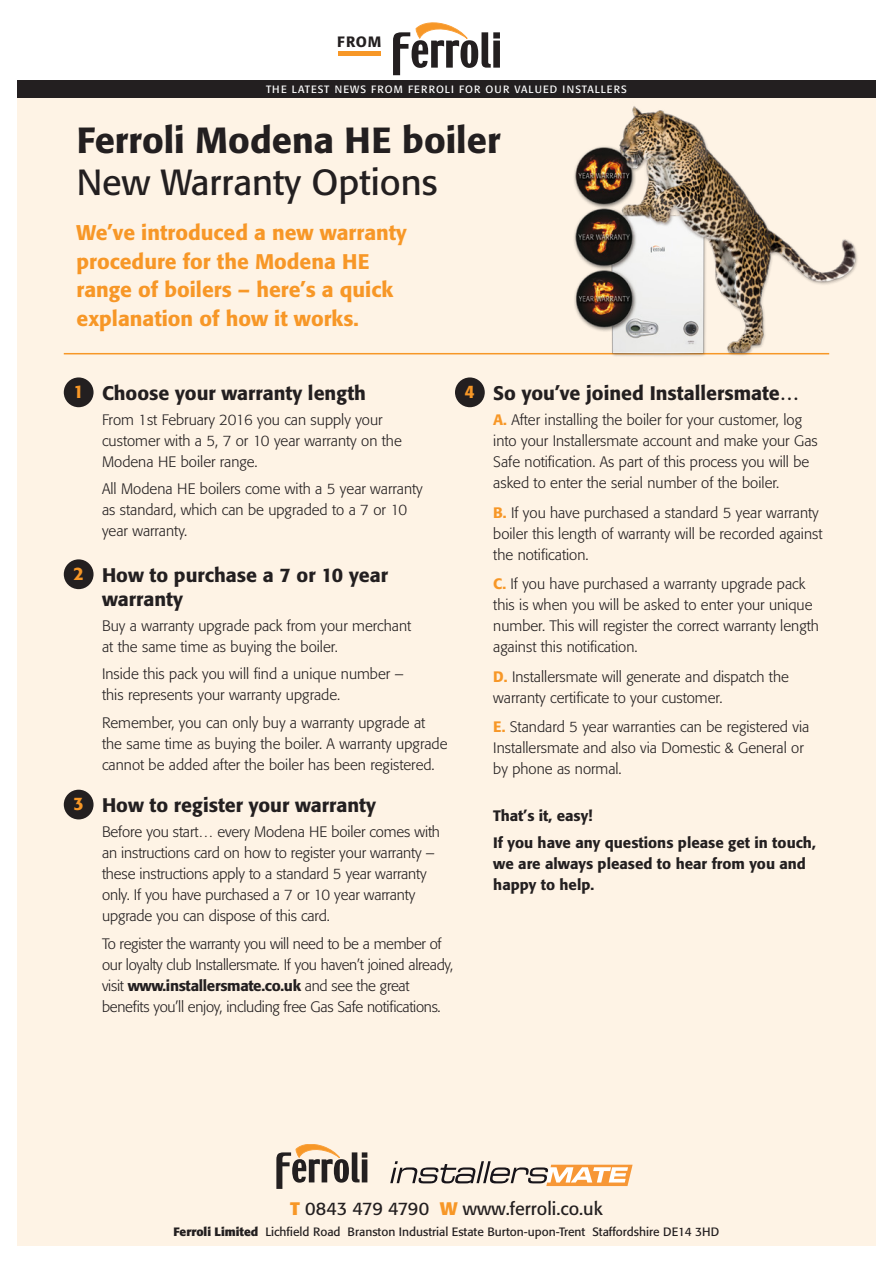
<style>
.page{position:relative;width:893px;height:1263px;background:#fff}
.page>*{position:absolute;margin:0;border:0;box-sizing:border-box;transform-origin:0 0}
.t1{font:500 36px/42px "Formata";color:#231f20}
.t2{font:500 21px/28.5px "Formata";color:#f79727}
.t3{font:500 19.5px/24px "Formata";color:#231f20}
.t4{font:18px "Formata";color:#231f20}
.t5{font:500 18px "Formata";color:#f79727}
.t6{font:300 15px/21px "Formata";color:#231f20}
.t7{font:300 15px/21px "Formata";letter-spacing:-.02em;color:#231f20}
.t8{font:500 15px/21px "Formata";color:#231f20}
.t9{font:500 14.85px "Formata";color:#231f20}
.t10{font:12px "Formata";color:#231f20}
.t11{font:10.5px "Formata";letter-spacing:.1em;color:#fff}
.s1{font-weight:400}
.s2{font-weight:500}
.s3{font-weight:500;color:#f79727}
.s4{font-weight:700;color:#f79727}
.s5{font-weight:700}
</style>
<div class="page">
<div style="left:17px;top:91px;width:859px;height:1155px;background:#fef3e5"></div>
<div style="left:64px;top:377px;width:30px;height:30px;background:#231f20;border-radius:50%"></div>
<div style="left:64px;top:559px;width:30px;height:30px;background:#231f20;border-radius:50%"></div>
<div style="left:64px;top:790px;width:30px;height:29px;background:#231f20;border-radius:50%"></div>
<div style="left:455px;top:377px;width:30px;height:30px;background:#231f20;border-radius:50%"></div>
<svg style="left:276px;top:1144px;width:91px;height:45px"></svg>
<svg style="left:390px;top:1161px;width:243px;height:25px"></svg>
<hr style="left:64px;top:353px;width:765px;height:1px;background:#f79727">
<div style="left:17px;top:81px;width:859px;height:17px;background:#231f20"></div>
<img style="left:558px;top:106px;width:300px;height:250px">
<svg style="left:393px;top:23px;width:107px;height:52px"></svg>
<div style="left:338px;top:51px;width:43px;height:5px;background:#f79727"></div>
<p class="t9" style="left:337px;top:33px;width:46px">FROM</p>
<p class="t11" style="left:266px;top:83px;width:362px">THE LATEST NEWS FROM FERROLI FOR OUR VALUED INSTALLERS</p>
<p class="t1" style="left:77px;top:119px;width:425px">Ferroli Modena HE boiler<br><span class="s1">New Warranty Options</span></p>
<p class="t2" style="left:77px;top:218px;width:332px">We’ve introduced a new warranty procedure for the Modena HE range of boilers – here’s a quick explanation of how it works.</p>
<p class="t5" style="left:73px;top:381px;width:12px">1</p>
<p class="t3" style="left:102px;top:381px;width:266px">Choose your warranty length</p>
<p class="t6" style="left:102px;top:409px;width:301px">From 1st February 2016 you can supply your customer with a 5, 7 or 10 year warranty on the<br>Modena HE boiler range.</p>
<p class="t6" style="left:102px;top:479px;width:322px">All Modena HE boilers come with a 5 year warranty as standard, which can be upgraded to a 7 or 10 year warranty.</p>
<p class="t5" style="left:73px;top:563px;width:12px">2</p>
<p class="t3" style="left:102px;top:563px;width:287px">How to purchase a 7 or 10 year warranty</p>
<p class="t6" style="left:102px;top:615px;width:311px">Buy a warranty upgrade pack from your merchant at the same time as buying the boiler.</p>
<p class="t6" style="left:102px;top:664px;width:303px">Inside this pack you will find a unique number – this represents your warranty upgrade.</p>
<p class="t6" style="left:102px;top:712px;width:347px">Remember, you can only buy a warranty upgrade at the same time as buying the boiler. A warranty upgrade cannot be added after the boiler has been registered.</p>
<p class="t5" style="left:73px;top:793px;width:12px">3</p>
<p class="t3" style="left:102px;top:793px;width:275px">How to register your warranty</p>
<p class="t6" style="left:102px;top:821px;width:339px">Before you start… every Modena HE boiler comes with an instructions card on how to register your warranty – these instructions apply to a standard 5 year warranty only. If you have purchased a 7 or 10 year warranty upgrade you can dispose of this card.</p>
<p class="t7" style="left:102px;top:933px;width:353px">To register the warranty you will need to be a member of our loyalty club Installersmate. If you haven’t joined already, visit <span class="s2">www.installersmate.co.uk</span> and see the great benefits you’ll enjoy, including free Gas Safe notifications.</p>
<p class="t5" style="left:465px;top:381px;width:12px">4</p>
<p class="t3" style="left:493px;top:381px;width:307px">So you’ve joined Installersmate…</p>
<p class="t6" style="left:493px;top:409px;width:326px"><span class="s3">A.</span> After installing the boiler for your customer, log into your Installersmate account and make your Gas Safe notification. As part of this process you will be asked to enter the serial number of the boiler.</p>
<p class="t6" style="left:493px;top:502px;width:331px"><span class="s3">B.</span> If you have purchased a standard 5 year warranty boiler this length of warranty will be recorded against the notification.</p>
<p class="t6" style="left:493px;top:573px;width:327px"><span class="s3">C.</span> If you have purchased a warranty upgrade pack this is when you will be asked to enter your unique number. This will register the correct warranty length against this notification.</p>
<p class="t6" style="left:493px;top:666px;width:297px"><span class="s3">D.</span> Installersmate will generate and dispatch the warranty certificate to your customer.</p>
<p class="t6" style="left:493px;top:716px;width:318px"><span class="s3">E.</span> Standard 5 year warranties can be registered via<br>Installersmate and also via Domestic &amp; General or by phone as normal.</p>
<p class="t8" style="left:493px;top:805px;width:101px">That’s it, easy!</p>
<p class="t8" style="left:493px;top:832px;width:324px">If you have any questions please get in touch, we are always pleased to hear from you and happy to help.</p>
<p class="t4" style="left:290px;top:1198px;width:314px"><span class="s4">T</span> 0843 479 4790 <span class="s4">W</span> www.ferroli.co.uk</p>
<p class="t10" style="left:174px;top:1225px;width:547px"><span class="s5">Ferroli Limited</span> Lichfield Road Branston Industrial Estate Burton-upon-Trent Staffordshire DE14 3HD</p>
</div>
